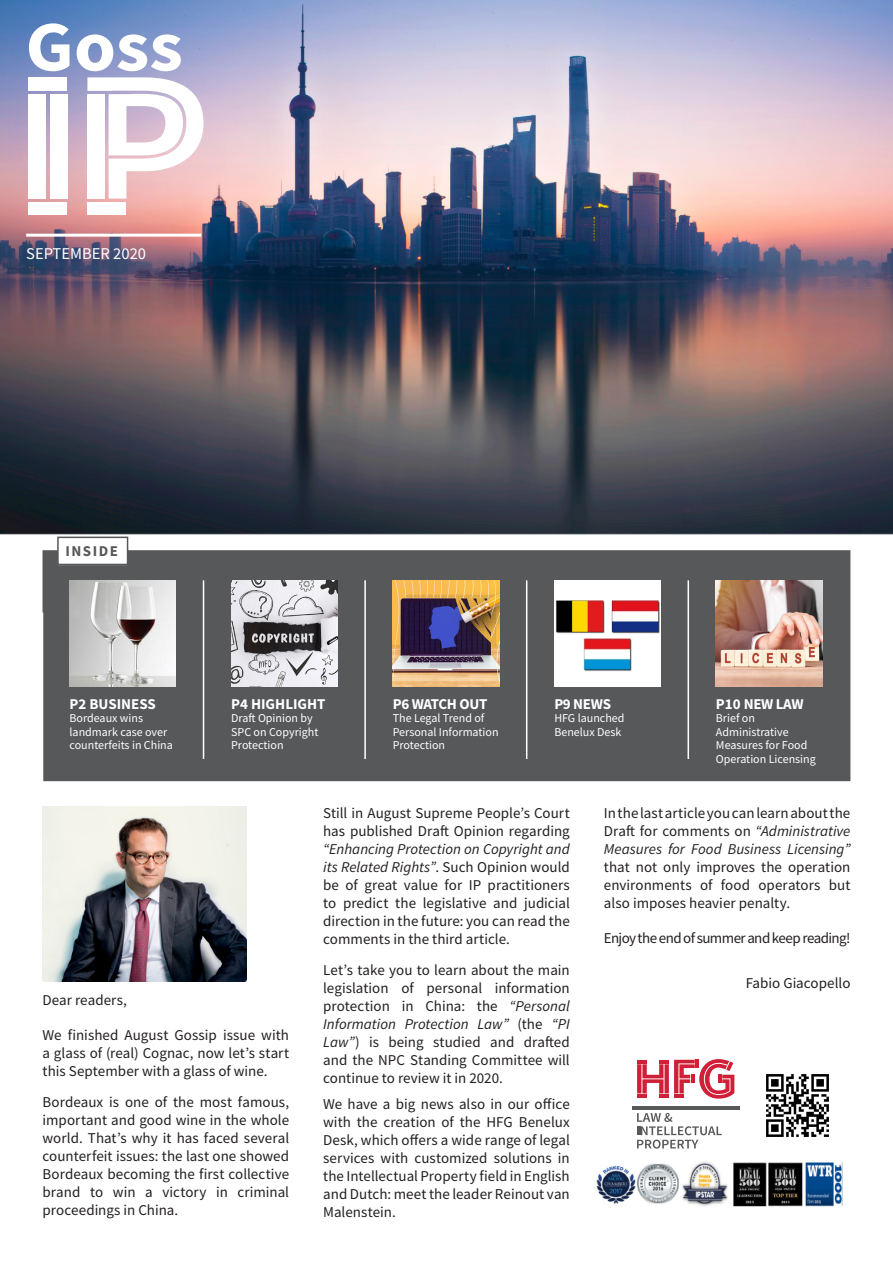
<style>
.page{position:relative;width:893px;height:1276px;background:#fff}
.page>*{position:absolute;margin:0;border:0;box-sizing:border-box;transform-origin:0 0}
.t1{font:16.5px "Source Sans Pro";color:#fff}
.t2{font:15px/18px "Source Sans Pro";color:#231f20;text-align:justify}
.t3{font:700 15px "Source Sans Pro";letter-spacing:-.005em;color:#fff}
.t4{font:15px "Source Sans Pro";letter-spacing:-.04em;color:#231f20}
.t5{font:700 15px "Source Sans Pro";letter-spacing:.1em;color:#57585a}
.t6{font:12px/13.5px "Source Sans Pro";color:#fff}
.s1{font-style:italic}
</style>
<div class="page">
<svg style="left:637px;top:1059px;width:97px;height:39px"></svg>
<hr style="left:632px;top:1107px;width:107px;height:3px;background:#57585a">
<svg style="left:637px;top:1113px;width:85px;height:35px"></svg>
<img style="left:0;top:0;width:893px;height:535px">
<div style="left:43px;top:550px;width:807px;height:231px;background:#57585a"></div>
<div style="left:57px;top:536px;width:71px;height:29px;border:2px solid #57585a"></div>
<hr style="left:526px;top:580px;width:1px;height:179px;background:#fff">
<hr style="left:364px;top:580px;width:2px;height:179px;background:#fff">
<img style="left:43px;top:806px;width:204px;height:176px">
<img style="left:231px;top:580px;width:106px;height:106px">
<img style="left:554px;top:580px;width:107px;height:106px">
<img style="left:596px;top:1161px;width:247px;height:46px">
<img style="left:766px;top:1074px;width:63px;height:63px">
<hr style="left:203px;top:580px;width:1px;height:179px;background:#fff">
<img style="left:716px;top:580px;width:106px;height:106px">
<img style="left:70px;top:580px;width:106px;height:106px">
<hr style="left:26px;top:234px;width:175px;height:3px;background:#fff">
<hr style="left:687px;top:580px;width:2px;height:179px;background:#fff">
<img style="left:393px;top:580px;width:106px;height:106px">
<svg style="left:29px;top:23px;width:40px;height:48px"></svg>
<svg style="left:77px;top:34px;width:104px;height:37px"></svg>
<div style="left:28px;top:202px;width:39px;height:13px;background:#fff"></div>
<div style="left:28px;top:77px;width:39px;height:14px;background:#fff"></div>
<div style="left:50px;top:94px;width:17px;height:105px;background:#fff"></div>
<div style="left:28px;top:94px;width:18px;height:105px;background:#fff"></div>
<div style="left:87px;top:202px;width:39px;height:13px;background:#fff"></div>
<svg style="left:87px;top:77px;width:117px;height:122px"></svg>
<p class="t1" style="left:26px;top:243px;width:121px">SEPTEMBER 2020</p>
<p class="t5" style="left:65px;top:540px;width:54px">INSIDE</p>
<p class="t3" style="left:70px;top:693px;width:88px">P2 BUSINESS</p>
<p class="t6" style="left:70px;top:711px;width:105px">Bordeaux wins landmark case over counterfeits in China</p>
<p class="t3" style="left:231px;top:693px;width:96px">P4 HIGHLIGHT</p>
<p class="t6" style="left:231px;top:711px;width:89px">Draft Opinion by<br>SPC on Copyright<br>Protection</p>
<p class="t3" style="left:393px;top:693px;width:96px">P6 WATCH OUT</p>
<p class="t6" style="left:393px;top:711px;width:107px">The Legal Trend of<br>Personal Information<br>Protection</p>
<p class="t3" style="left:554px;top:693px;width:58px">P9 NEWS</p>
<p class="t6" style="left:554px;top:711px;width:72px">HFG launched</p>
<p class="t6" style="left:554px;top:725px;width:69px">Benelux Desk</p>
<p class="t3" style="left:716px;top:693px;width:89px">P10 NEW LAW</p>
<p class="t6" style="left:716px;top:711px;width:41px">Brief on</p>
<p class="t6" style="left:716px;top:725px;width:101px">Administrative<br>Measures for Food<br>Operation Licensing</p>
<p class="t2" style="left:43px;top:991px;width:86px">Dear readers,</p>
<p class="t2" style="left:43px;top:1026px;width:248px">We finished August Gossip issue with a glass of (real) Cognac, now let’s start this September with a glass of wine.</p>
<p class="t2" style="left:43px;top:1093px;width:248px">Bordeaux is one of the most famous, important and good wine in the whole world. That’s why it has faced several counterfeit issues: the last one showed Bordeaux becoming the first collective brand to win a victory in criminal proceedings in China.</p>
<p class="t2" style="left:323px;top:804px;width:248px">Still in August Supreme People’s Court has published Draft Opinion regarding <span class="s1">“Enhancing Protection on Copyright and its Related Rights”</span>. Such Opinion would be of great value for IP practitioners to predict the legislative and judicial direction in the future: you can read the comments in the third article.</p>
<p class="t2" style="left:323px;top:960px;width:248px">Let’s take you to learn about the main legislation of personal information protection in China: the <span class="s1">“Personal Information Protection Law”</span> (the <span class="s1">“PI Law”</span>) is being studied and drafted and the NPC Standing Committee will continue to review it in 2020.</p>
<p class="t2" style="left:323px;top:1095px;width:248px">We have a big news also in our office with the creation of the HFG Benelux Desk, which offers a wide range of legal services with customized solutions in the Intellectual Property field in English and Dutch: meet the leader Reinout van Malenstein.</p>
<p class="t2" style="left:604px;top:804px;width:248px">In the last article you can learn about the Draft for comments on <span class="s1">“Administrative Measures for Food Business Licensing” </span>that not only improves the operation environments of food operators but also imposes heavier penalty.</p>
<p class="t4" style="left:604px;top:928px;width:248px">Enjoy the end of summer and keep reading!</p>
<p class="t2" style="left:746px;top:974px;width:106px">Fabio Giacopello</p>
</div>
